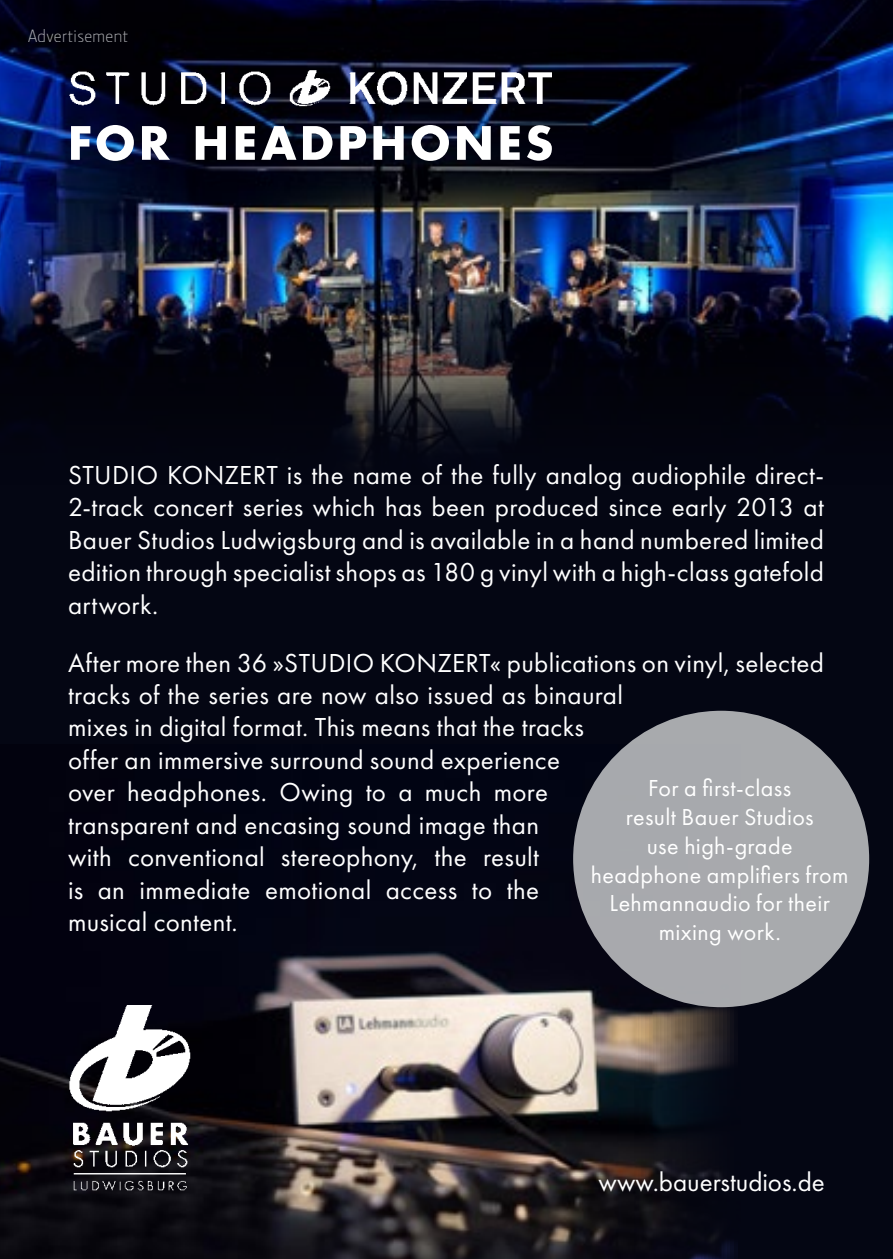
<style>
.page{position:relative;width:893px;height:1259px;background:#040613}
.page>*{position:absolute;margin:0;border:0;box-sizing:border-box;transform-origin:0 0}
.t1{font:27px/32.4px "Futura PT";letter-spacing:.01em;color:#fff;text-align:justify}
.t2{font:24px/28.8px "Futura PT";letter-spacing:.015em;color:#fff;text-align:center}
.t3{font:300 18px "Section";letter-spacing:.02em;color:#d1d3d4}
</style>
<div class="page">
<img style="left:0;top:744px;width:833px;height:515px">
<img style="left:0;top:0;width:893px;height:458px">
<img style="left:68px;top:1005px;width:128px;height:186px">
<div style="left:573px;top:711px;width:296px;height:296px;background:#a8a9ad;border-radius:50%"></div>
<svg style="left:71px;top:125px;width:481px;height:36px"></svg>
<img style="left:68px;top:68px;width:484px;height:40px">
<p class="t3" style="left:28px;top:25px;width:102px">Advertisement</p>
<p class="t1" style="left:68px;top:459px;width:758px">STUDIO KONZERT is the name of the fully analog audiophile direct-2-track concert series which has been produced since early 2013 at Bauer Studios Ludwigsburg and is available in a hand numbered limited edition through specialist shops as 180 g vinyl with a high-class gatefold artwork.</p>
<p class="t1" style="left:68px;top:646px;width:758px;text-align:left">After more then 36 »STUDIO KONZERT« publications on vinyl, selected tracks of the series are now also issued as binaural<br>mixes in digital format. This means that the tracks<br>offer an immersive surround sound experience<br>over headphones. Owing to a much more<br>transparent and encasing sound image than<br>with conventional stereophony, the result<br>is an immediate emotional access to the<br>musical content.</p>
<p class="t2" style="left:591px;top:773px;width:259px">For a first-class<br>result Bauer Studios<br>use high-grade headphone amplifiers from<br>Lehmannaudio for their mixing work.</p>
<p class="t1" style="left:599px;top:1165px;width:228px">www.bauerstudios.de</p>
</div>
